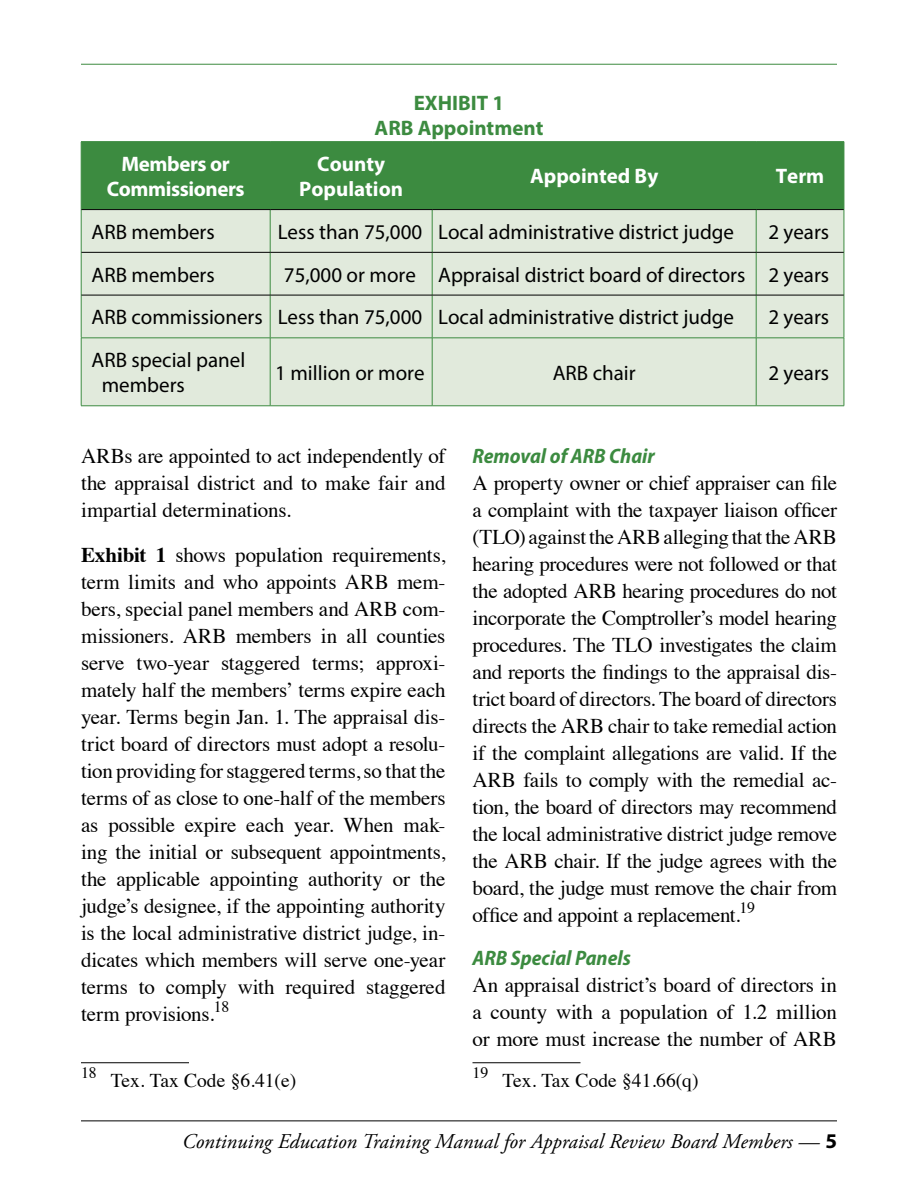
<style>
.page{position:relative;width:918px;height:1188px;background:#fff}
.page>*{position:absolute;margin:0;border:0;box-sizing:border-box;transform-origin:0 0}
.Body{font:21px/27px "Times";letter-spacing:-.01em;color:#000;text-align:justify}
.t1{font:21px/25.2px "Myriad Pro";color:#000}
.t2{font:italic 21px "Adobe Garamond Pro";color:#000}
.H4__Subhead_2{font:italic 700 semi-condensed 21px "Myriad Pro";color:#3c8b40}
.H5__Exhibit_3_-_Column_Hdr{font:700 21px/25.2px "Myriad Pro";color:#fff;text-align:center}
.H5__Subhead_3{font:700 21px "Myriad Pro";color:#3c8b40}
.H5__Exhibit_3_-_Column_Hdr-2{font:700 21px/25.2px "Myriad Pro";letter-spacing:-.02em;color:#fff;text-align:center}
.Footnote{font:19.5px "Times";color:#000}
.Footnote-2{font:15.75px "Times";color:#000}
.s1{font-weight:700}
.s2{font-family:"Myriad Pro";font-weight:700;font-style:normal}
</style>
<div class="page">
<hr style="left:81px;top:1121px;width:756px;height:1px;background:#000">
<hr style="left:81px;top:64px;width:756px;height:1px;background:#3c8b40">
<div style="left:82px;top:142px;width:762px;height:67px;background:#3c8b40"></div>
<div style="left:82px;top:210px;width:762px;height:196px;background:#e1eadc"></div>
<hr style="left:81px;top:142px;width:1px;height:68px;background:#3c8b40">
<hr style="left:81px;top:141px;width:189px;height:1px;background:#3c8b40">
<hr style="left:270px;top:142px;width:1px;height:67px;background:#3c8b40">
<hr style="left:270px;top:141px;width:162px;height:1px;background:#3c8b40">
<hr style="left:432px;top:141px;width:324px;height:1px;background:#3c8b40">
<hr style="left:756px;top:141px;width:88px;height:1px;background:#3c8b40">
<hr style="left:432px;top:142px;width:1px;height:67px;background:#3c8b40">
<hr style="left:756px;top:142px;width:1px;height:67px;background:#3c8b40">
<hr style="left:844px;top:142px;width:1px;height:68px;background:#3c8b40">
<hr style="left:81px;top:210px;width:1px;height:42px;background:#3c8b40">
<hr style="left:270px;top:210px;width:1px;height:42px;background:#3c8b40">
<hr style="left:432px;top:210px;width:1px;height:42px;background:#3c8b40">
<hr style="left:756px;top:210px;width:1px;height:42px;background:#3c8b40">
<hr style="left:844px;top:210px;width:1px;height:42px;background:#3c8b40">
<hr style="left:81px;top:252px;width:1px;height:43px;background:#3c8b40">
<hr style="left:270px;top:253px;width:1px;height:42px;background:#3c8b40">
<hr style="left:432px;top:253px;width:1px;height:42px;background:#3c8b40">
<hr style="left:756px;top:253px;width:1px;height:42px;background:#3c8b40">
<hr style="left:844px;top:252px;width:1px;height:43px;background:#3c8b40">
<hr style="left:81px;top:295px;width:1px;height:43px;background:#3c8b40">
<hr style="left:81px;top:338px;width:1px;height:68px;background:#3c8b40">
<hr style="left:81px;top:338px;width:189px;height:1px;background:#3c8b40">
<hr style="left:81px;top:406px;width:189px;height:1px;background:#3c8b40">
<hr style="left:270px;top:295px;width:1px;height:43px;background:#3c8b40">
<hr style="left:270px;top:338px;width:1px;height:68px;background:#3c8b40">
<hr style="left:270px;top:338px;width:162px;height:1px;background:#3c8b40">
<hr style="left:270px;top:406px;width:162px;height:1px;background:#3c8b40">
<hr style="left:432px;top:295px;width:1px;height:43px;background:#3c8b40">
<hr style="left:432px;top:338px;width:1px;height:68px;background:#3c8b40">
<hr style="left:432px;top:338px;width:324px;height:1px;background:#3c8b40">
<hr style="left:432px;top:406px;width:324px;height:1px;background:#3c8b40">
<hr style="left:756px;top:295px;width:1px;height:43px;background:#3c8b40">
<hr style="left:756px;top:338px;width:1px;height:68px;background:#3c8b40">
<hr style="left:844px;top:295px;width:1px;height:43px;background:#3c8b40">
<hr style="left:844px;top:338px;width:1px;height:68px;background:#3c8b40">
<hr style="left:756px;top:338px;width:88px;height:1px;background:#3c8b40">
<hr style="left:756px;top:406px;width:88px;height:1px;background:#3c8b40">
<hr style="left:81px;top:209px;width:189px;height:1px;background:#000">
<hr style="left:270px;top:209px;width:162px;height:1px;background:#000">
<hr style="left:432px;top:209px;width:324px;height:1px;background:#000">
<hr style="left:756px;top:209px;width:88px;height:1px;background:#000">
<hr style="left:81px;top:252px;width:189px;height:1px;background:#000">
<hr style="left:270px;top:252px;width:162px;height:1px;background:#000">
<hr style="left:432px;top:252px;width:324px;height:1px;background:#000">
<hr style="left:756px;top:252px;width:88px;height:1px;background:#000">
<hr style="left:81px;top:295px;width:189px;height:1px;background:#000">
<hr style="left:270px;top:295px;width:162px;height:1px;background:#000">
<hr style="left:432px;top:295px;width:324px;height:1px;background:#000">
<hr style="left:756px;top:295px;width:88px;height:1px;background:#000">
<hr style="left:81px;top:1062px;width:108px;height:1px;background:#000">
<hr style="left:472px;top:1062px;width:108px;height:1px;background:#000">
<h5 class="H5__Subhead_3" style="left:414px;top:89px;width:92px">EXHIBIT 1</h5>
<h5 class="H5__Subhead_3" style="left:375px;top:115px;width:170px">ARB Appointment</h5>
<h5 class="H5__Exhibit_3_-_Column_Hdr-2" style="left:107px;top:151px;width:140px">Members or<br>Commissioners</h5>
<h5 class="H5__Exhibit_3_-_Column_Hdr" style="left:299px;top:151px;width:105px">County<br>Population</h5>
<h5 class="H5__Exhibit_3_-_Column_Hdr" style="left:530px;top:163px;width:130px">Appointed By</h5>
<h5 class="H5__Exhibit_3_-_Column_Hdr" style="left:776px;top:163px;width:50px">Term</h5>
<p class="t1" style="left:92px;top:219px;width:125px">ARB members</p>
<p class="t1" style="left:278px;top:219px;width:146px">Less than 75,000</p>
<p class="t1" style="left:438px;top:219px;width:297px">Local administrative district judge</p>
<p class="t1" style="left:768px;top:219px;width:62px">2 years</p>
<p class="t1" style="left:92px;top:262px;width:125px">ARB members</p>
<p class="t1" style="left:284px;top:262px;width:133px">75,000 or more</p>
<p class="t1" style="left:438px;top:262px;width:309px">Appraisal district board of directors</p>
<p class="t1" style="left:768px;top:262px;width:62px">2 years</p>
<p class="t1" style="left:92px;top:304px;width:173px">ARB commissioners</p>
<p class="t1" style="left:278px;top:304px;width:146px">Less than 75,000</p>
<p class="t1" style="left:438px;top:304px;width:297px">Local administrative district judge</p>
<p class="t1" style="left:768px;top:304px;width:62px">2 years</p>
<p class="t1" style="left:102px;top:347px;width:145px;text-indent:-10px">ARB special panel members</p>
<p class="t1" style="left:275px;top:360px;width:151px">1 million or more</p>
<p class="t1" style="left:553px;top:360px;width:84px">ARB chair</p>
<p class="t1" style="left:768px;top:360px;width:62px">2 years</p>
<p class="Body" style="left:81px;top:441px;width:366px">ARBs are appointed to act independently of the appraisal district and to make fair and impartial determinations.</p>
<p class="Body" style="left:81px;top:539px;width:366px"><span class="s1">Exhibit 1</span> shows population requirements, term limits and who appoints ARB mem&shy;bers, special panel members and ARB com&shy;missioners. ARB members in all counties serve two-year staggered terms; approxi&shy;mately half the members’ terms expire each year. Terms begin Jan. 1. The appraisal dis&shy;trict board of directors must adopt a resolu&shy;tion providing for staggered terms, so that the terms of as close to one-half of the members as possible expire each year. When mak&shy;ing the initial or subsequent appointments, the applicable appointing authority or the judge’s designee, if the appointing authority is the local administrative district judge, in&shy;dicates which members will serve one-year terms to comply with required staggered term provisions.<sup>18</sup></p>
<p class="Footnote-2" style="left:81px;top:1058px;width:17px">18</p>
<p class="Footnote" style="left:111px;top:1062px;width:187px">Tex. Tax Code §6.41(e)</p>
<h4 class="H4__Subhead_2" style="left:472px;top:442px;width:184px">Removal of ARB Chair</h4>
<p class="Body" style="left:472px;top:468px;width:366px">A property owner or chief appraiser can file a complaint with the taxpayer liaison officer (TLO) against the ARB alleging that the ARB hearing procedures were not followed or that the adopted ARB hearing procedures do not incorporate the Comptroller’s model hearing procedures. The TLO investigates the claim and reports the findings to the appraisal dis&shy;trict board of directors. The board of directors directs the ARB chair to take remedial action if the complaint allegations are valid. If the ARB fails to comply with the remedial ac&shy;tion, the board of directors may recommend the local administrative district judge remove the ARB chair. If the judge agrees with the board, the judge must remove the chair from office and appoint a replacement.<sup>19</sup></p>
<h4 class="H4__Subhead_2" style="left:472px;top:944px;width:160px">ARB Special Panels</h4>
<p class="Body" style="left:472px;top:970px;width:366px">An appraisal district’s board of directors in a county with a population of 1. 2 million or more must increase the number of ARB</p>
<p class="Footnote-2" style="left:472px;top:1058px;width:17px">19</p>
<p class="Footnote" style="left:502px;top:1062px;width:198px">Tex. Tax Code §41.66(q)</p>
<p class="t2" style="left:182px;top:1129px;width:656px">Continuing Education Training Manual for Appraisal Review Board Members — <span class="s2">5</span></p>
</div>
